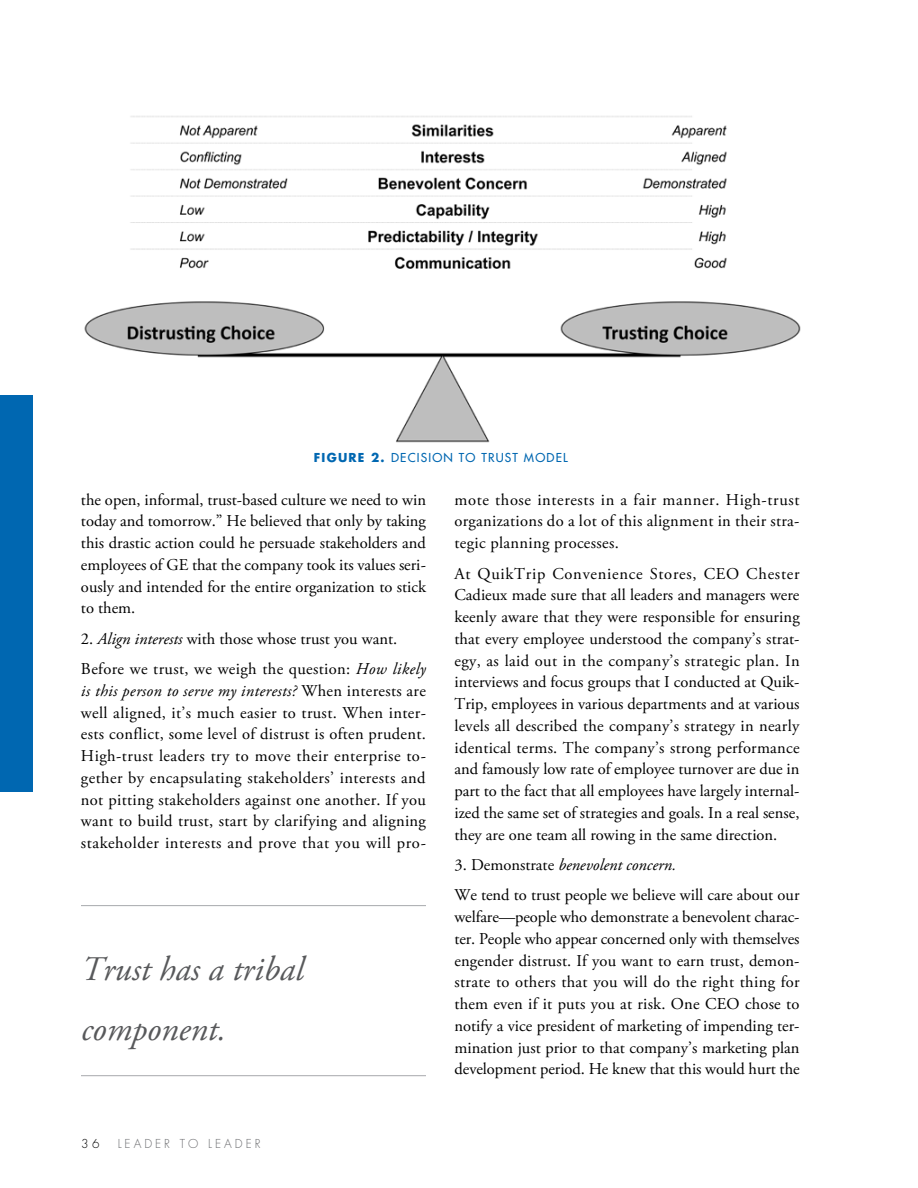
<style>
.page{position:relative;width:918px;height:1188px;background:#fff}
.page>*{position:absolute;margin:0;border:0;box-sizing:border-box;transform-origin:0 0}
.t1{font:italic 34.5px/60px "Adobe Garamond Pro";color:#58595b}
.t2{font:16.5px/21.8px "Adobe Garamond Pro";color:#000;text-align:justify}
.t3{font:16.5px/30.5px "Adobe Garamond Pro";letter-spacing:.02em;color:#000}
.t4{font:500 12px "Futura Std";letter-spacing:.1em;color:#0067b1}
.t5{font:300 12px "Futura Std";letter-spacing:.25em;color:#6d6e71}
.t6{font:300 12px "Futura Std";color:#000}
.s1{font-weight:700}
.s2{font-style:italic}
</style>
<div class="page">
<div style="left:0;top:396px;width:33px;height:396px;background:#0067b1"></div>
<img style="left:84px;top:116px;width:717px;height:327px">
<hr style="left:81px;top:905px;width:345px;height:1px;background:#a7a9ac">
<hr style="left:81px;top:1075px;width:345px;height:1px;background:#a7a9ac">
<p class="t4" style="left:314px;top:450px;width:255px"><span class="s1">FIGURE 2.</span> DECISION TO TRUST MODEL</p>
<p class="t2" style="left:81px;top:489px;width:347px">the open, informal, trust-based culture we need to win today and tomorrow.” He believed that only by taking this drastic action could he persuade stakeholders and employees of GE that the company took its values seri&shy;ously and intended for the entire organization to stick to them.</p>
<p class="t3" style="left:81px;top:624px;width:347px">2. <span class="s2">Align interests</span> with those whose trust you want.<br>Before we trust, we weigh the question: <span class="s2">How likely</span></p>
<p class="t2" style="left:81px;top:680px;width:346px"><span class="s2">is this person to serve my interests?</span> When interests are well aligned, it’s much easier to trust. When inter&shy;ests conflict, some level of distrust is often prudent.<br>High-trust leaders try to move their enterprise to&shy;gether by encapsulating stakeholders’ interests and not pitting stakeholders against one another. If you want to build trust, start by clarifying and aligning stakeholder interests and prove that you will pro-</p>
<h1 class="t1" style="left:81px;top:940px;width:224px">Trust has a tribal component.</h1>
<p class="t6" style="left:81px;top:1136px;width:20px">3 6</p>
<p class="t5" style="left:118px;top:1136px;width:145px">LEADER TO LEADER</p>
<p class="t2" style="left:454px;top:489px;width:346px">mote those interests in a fair manner. High-trust organizations do a lot of this alignment in their stra&shy;tegic planning processes.</p>
<p class="t2" style="left:454px;top:563px;width:347px">At QuikTrip Convenience Stores, CEO Chester Cadieux made sure that all leaders and managers were keenly aware that they were responsible for ensuring that every employee understood the company’s strat&shy;egy, as laid out in the company’s strategic plan. In interviews and focus groups that I conducted at Quik-Trip, employees in various departments and at various levels all described the company’s strategy in nearly identical terms. The company’s strong performance and famously low rate of employee turnover are due in part to the fact that all employees have largely internal&shy;ized the same set of strategies and goals. In a real sense, they are one team all rowing in the same direction.</p>
<p class="t2" style="left:454px;top:850px;width:346px;line-height:30.5px">3. Demonstrate <span class="s2">benevolent concern.<br></span>We tend to trust people we believe will care about our</p>
<p class="t2" style="left:454px;top:907px;width:347px">welfare—people who demonstrate a benevolent charac&shy;ter. People who appear concerned only with themselves engender distrust. If you want to earn trust, demon&shy;strate to others that you will do the right thing for them even if it puts you at risk. One CEO chose to notify a vice president of marketing of impending ter&shy;mination just prior to that company’s marketing plan development period. He knew that this would hurt the</p>
</div>
